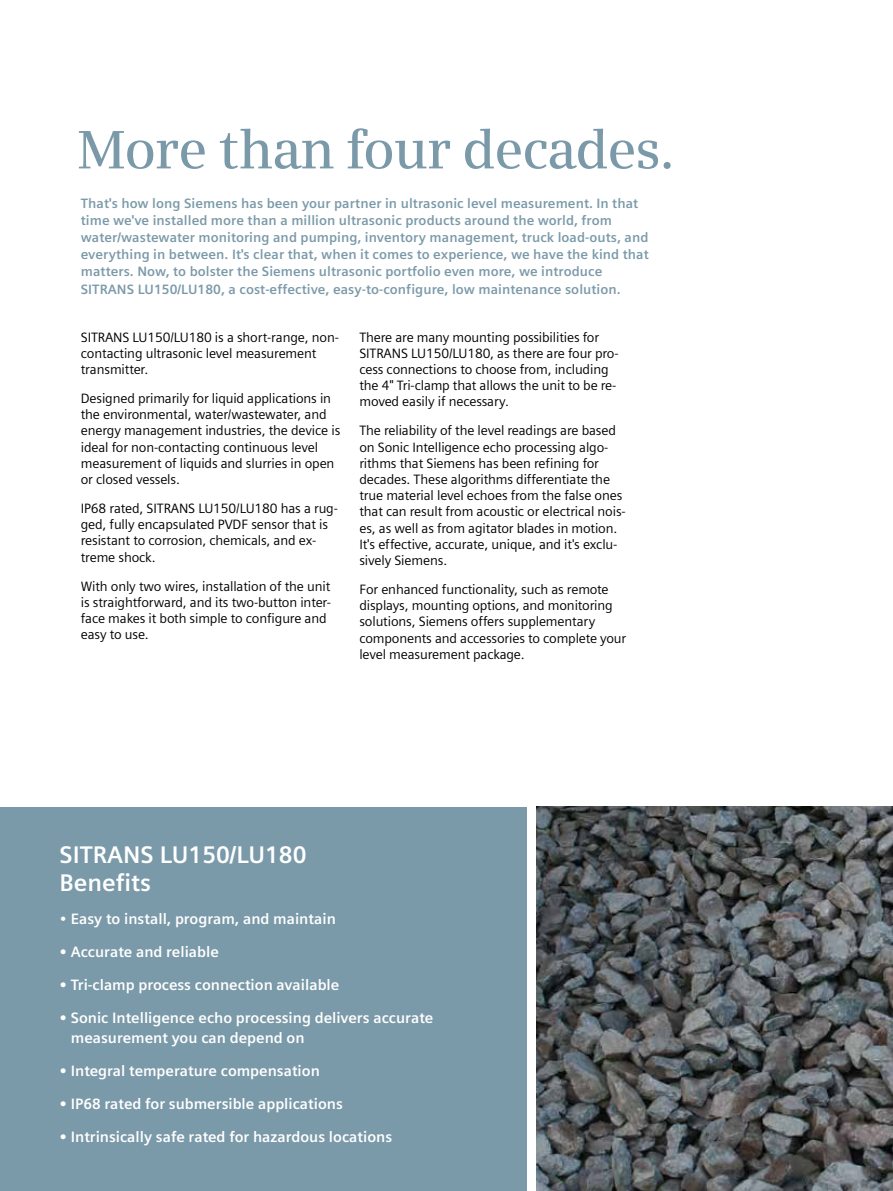
<style>
.page{position:relative;width:893px;height:1191px;background:#fff}
.page>*{position:absolute;margin:0;border:0;box-sizing:border-box;transform-origin:0 0}
.t1{font:600 54px "Siemens Serif";letter-spacing:-.025em;color:#7b9aa9}
.t2{font:700 24px/28.8px "Siemens Sans";color:#fff}
.t3{font:700 15px/19.5px "Siemens Sans OT";color:#fff}
.t4{font:13.5px/16.2px "Siemens Sans";letter-spacing:-.01em;color:#000}
.t5{font:700 13.5px/17px "Siemens Sans OT";letter-spacing:.005em;color:#7b9aa9}
.s1{font-weight:400}
</style>
<div class="page">
<div style="left:0;top:807px;width:893px;height:384px;background:#7b9aa9"></div>
<img style="left:536px;top:806px;width:357px;height:385px">
<div style="left:527px;top:799px;width:9px;height:392px;background:#fff"></div>
<h1 class="t1" style="left:77px;top:118px;width:599px">More than four decades.</h1>
<p class="t5" style="left:81px;top:195px;width:569px">That's how long Siemens has been your partner in ultrasonic level measurement. In that time we've installed more than a million ultrasonic products around the world, from water/wastewater monitoring and pumping, inventory management, truck load-outs, and everything in between. It's clear that, when it comes to experience, we have the kind that matters. Now, to bolster the Siemens ultrasonic portfolio even more, we introduce SITRANS LU150/LU180, a cost-effective, easy-to-configure, low maintenance solution.</p>
<p class="t4" style="left:81px;top:329px;width:260px">SITRANS LU150/LU180 is a short-range, non&shy;contacting ultrasonic level measurement transmitter.</p>
<p class="t4" style="left:81px;top:390px;width:261px">Designed primarily for liquid applications in the environmental, water/wastewater, and energy management industries, the device is ideal for non-contacting continuous level measurement of liquids and slurries in open or closed vessels.</p>
<p class="t4" style="left:81px;top:500px;width:259px">IP68 rated, SITRANS LU150/LU180 has a rug&shy;ged, fully encapsulated PVDF sensor that is resistant to corrosion, chemicals, and ex&shy;treme shock.</p>
<p class="t4" style="left:81px;top:578px;width:252px">With only two wires, installation of the unit is straightforward, and its two-button inter&shy;face makes it both simple to configure and easy to use.</p>
<p class="t4" style="left:359px;top:329px;width:261px">There are many mounting possibilities for SITRANS LU150/LU180, as there are four pro&shy;cess connections to choose from, including the 4" Tri-clamp that allows the unit to be re&shy;moved easily if necessary.</p>
<p class="t4" style="left:359px;top:423px;width:268px">The reliability of the level readings are based on Sonic Intelligence echo processing algo&shy;rithms that Siemens has been refining for decades. These algorithms differentiate the true material level echoes from the false ones that can result from acoustic or electrical nois&shy;es, as well as from agitator blades in motion.<br>It's effective, accurate, unique, and it's exclu&shy;sively Siemens.</p>
<p class="t4" style="left:359px;top:581px;width:268px">For enhanced functionality, such as remote displays, mounting options, and monitoring solutions, Siemens offers supplementary components and accessories to complete your level measurement package.</p>
<h2 class="t2" style="left:60px;top:840px;width:249px">SITRANS LU150/LU180<br>Benefits</h2>
<p class="t3" style="left:60px;top:909px;width:278px"><span class="s1">•</span> Easy to install, program, and maintain</p>
<p class="t3" style="left:60px;top:942px;width:161px">• Accurate and reliable</p>
<p class="t3" style="left:60px;top:975px;width:281px">• Tri-clamp process connection available</p>
<p class="t3" style="left:71px;top:1008px;width:364px;text-indent:-11px">• Sonic Intelligence echo processing delivers accurate measurement you can depend on</p>
<p class="t3" style="left:60px;top:1061px;width:262px">• Integral temperature compensation</p>
<p class="t3" style="left:60px;top:1094px;width:285px">• IP68 rated for submersible applications</p>
<p class="t3" style="left:60px;top:1127px;width:334px">• Intrinsically safe rated for hazardous locations</p>
</div>
